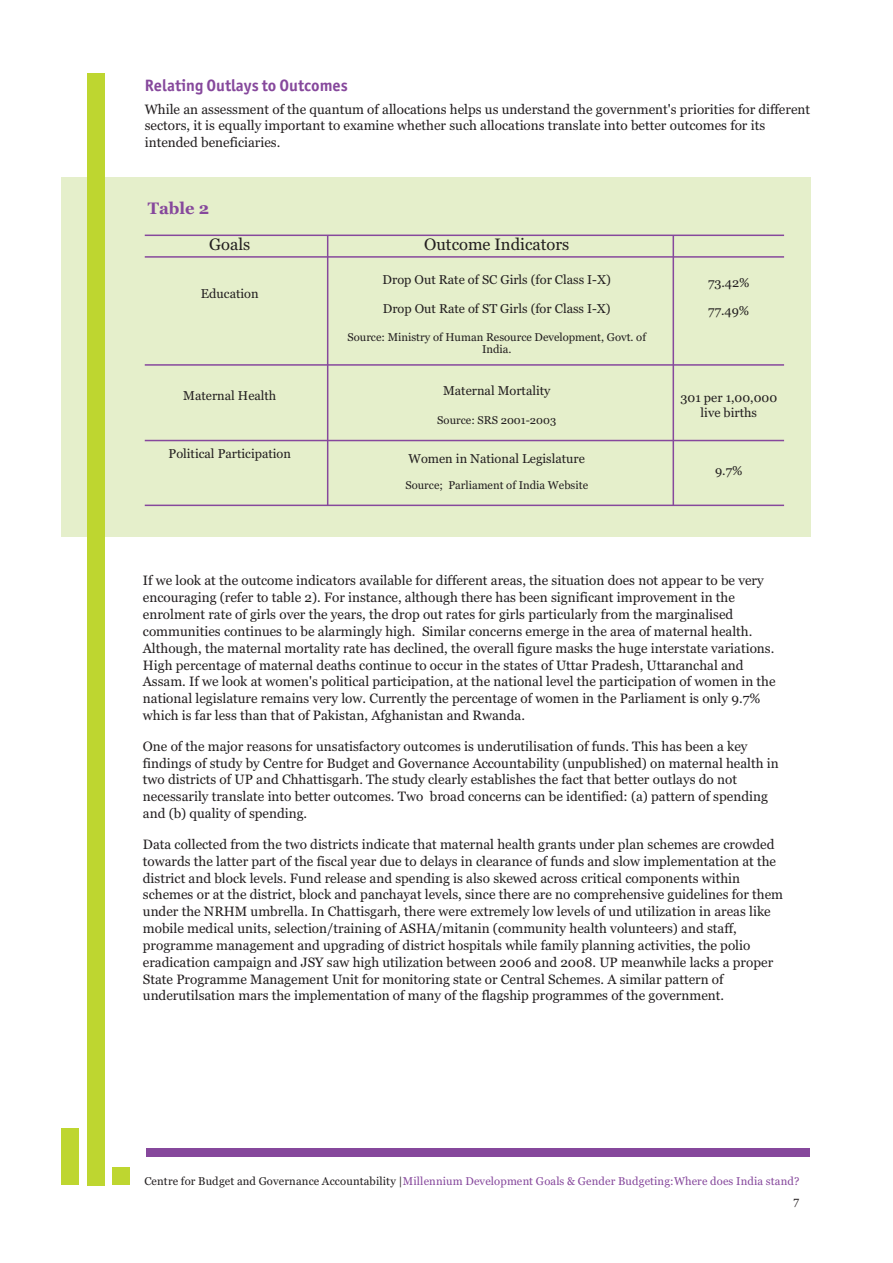
<style>
.page{position:relative;width:893px;height:1263px;background:#fff}
.page>*{position:absolute;margin:0;border:0;box-sizing:border-box;transform-origin:0 0}
.t1{font:700 16.5px "Officina Sans";color:#86489c}
.t2{font:16.5px "Georgia";color:#231f20}
.t3{font:700 16.5px "Georgia";color:#86489c}
.t4{font:13.5px/16.8px "Georgia";color:#231f20}
.t5{font:12.75px/14.5px "Georgia";color:#231f20;text-align:center}
.t6{font:11.85px "Georgia";color:#231f20;scale:.95 1}
.t7{font:11.25px "Georgia";color:#86489c}
.t8{font:11.25px/12.8px "Georgia";color:#231f20;text-align:center}
.s1{color:#231f20}
</style>
<div class="page">
<div style="left:62px;top:178px;width:749px;height:359px;background:#e5efcb"></div>
<div style="left:147px;top:1148px;width:663px;height:9px;background:#86489c"></div>
<div style="left:112px;top:1167px;width:17px;height:18px;background:#bed630"></div>
<div style="left:87px;top:73px;width:18px;height:1112px;background:#bed630"></div>
<div style="left:61px;top:1129px;width:18px;height:56px;background:#bed630"></div>
<hr style="left:145px;top:235px;width:639px;height:1px;background:#86489c">
<hr style="left:145px;top:256px;width:639px;height:2px;background:#86489c">
<hr style="left:145px;top:364px;width:639px;height:2px;background:#86489c">
<hr style="left:145px;top:440px;width:639px;height:1px;background:#86489c">
<hr style="left:145px;top:505px;width:639px;height:1px;background:#86489c">
<hr style="left:327px;top:235px;width:1px;height:270px;background:#86489c">
<hr style="left:673px;top:235px;width:1px;height:270px;background:#86489c">
<p class="t1" style="left:145px;top:75px;width:205px">Relating Outlays to Outcomes</p>
<p class="t4" style="left:145px;top:102px;width:667px">While an assessment of the quantum of allocations helps us understand the government's priorities for different sectors, it is equally important to examine whether such allocations translate into better outcomes for its intended beneficiaries.</p>
<p class="t3" style="left:148px;top:201px;width:63px">Table 2</p>
<p class="t2" style="left:209px;top:237px;width:43px">Goals</p>
<p class="t2" style="left:424px;top:237px;width:147px">Outcome Indicators</p>
<p class="t5" style="left:383px;top:273px;width:230px">Drop Out Rate of SC Girls (for Class I-X)</p>
<p class="t5" style="left:708px;top:276px;width:43px">73.42%</p>
<p class="t5" style="left:201px;top:288px;width:59px">Education</p>
<p class="t5" style="left:383px;top:302px;width:229px">Drop Out Rate of ST Girls (for Class I-X)</p>
<p class="t5" style="left:708px;top:305px;width:43px">77.49%</p>
<p class="t8" style="left:347px;top:331px;width:300px">Source: Ministry of Human Resource Development, Govt. of<br>India.</p>
<p class="t5" style="left:183px;top:389px;width:95px">Maternal Health</p>
<p class="t5" style="left:443px;top:384px;width:109px">Maternal Mortality</p>
<p class="t5" style="left:680px;top:392px;width:98px">301 per 1,00,000 live births</p>
<p class="t8" style="left:437px;top:414px;width:120px">Source: SRS 2001-2003</p>
<p class="t5" style="left:169px;top:447px;width:124px">Political Participation</p>
<p class="t5" style="left:409px;top:453px;width:178px">Women in National Legislature</p>
<p class="t8" style="left:405px;top:480px;width:184px">Source; Parliament of India Website</p>
<p class="t5" style="left:715px;top:464px;width:29px">9.7%</p>
<p class="t4" style="left:143px;top:573px;width:634px">If we look at the outcome indicators available for different areas, the situation does not appear to be very encouraging (refer to table 2). For instance, although there has been significant improvement in the enrolment rate of girls over the years, the drop out rates for girls particularly from the marginalised communities continues to be alarmingly high. Similar concerns emerge in the area of maternal health.<br>Although, the maternal mortality rate has declined, the overall figure masks the huge interstate variations.<br>High percentage of maternal deaths continue to occur in the states of Uttar Pradesh, Uttaranchal and Assam. If we look at women's political participation, at the national level the participation of women in the national legislature remains very low. Currently the percentage of women in the Parliament is only 9.7% which is far less than that of Pakistan, Afghanistan and Rwanda.</p>
<p class="t4" style="left:143px;top:739px;width:637px">One of the major reasons for unsatisfactory outcomes is underutilisation of funds. This has been a key findings of study by Centre for Budget and Governance Accountability (unpublished) on maternal health in two districts of UP and Chhattisgarh. The study clearly establishes the fact that better outlays do not necessarily translate into better outcomes. Two broad concerns can be identified: (a) pattern of spending and (b) quality of spending.</p>
<p class="t4" style="left:143px;top:837px;width:642px">Data collected from the two districts indicate that maternal health grants under plan schemes are crowded towards the latter part of the fiscal year due to delays in clearance of funds and slow implementation at the district and block levels. Fund release and spending is also skewed across critical components within schemes or at the district, block and panchayat levels, since there are no comprehensive guidelines for them under the NRHM umbrella. In Chattisgarh, there were extremely low levels of und utilization in areas like mobile medical units, selection/training of ASHA/mitanin (community health volunteers) and staff, programme management and upgrading of district hospitals while family planning activities, the polio eradication campaign and JSY saw high utilization between 2006 and 2008. UP meanwhile lacks a proper State Programme Management Unit for monitoring state or Central Schemes. A similar pattern of underutilsation mars the implementation of many of the flagship programmes of the government.</p>
<p class="t7" style="left:144px;top:1176px;width:657px"><span class="s1">Centre for Budget and Governance Accountability |</span>Millennium Development Goals &amp; Gender Budgeting:Where does India stand?</p>
<p class="t6" style="left:793px;top:1196px;width:7px">7</p>
</div>
